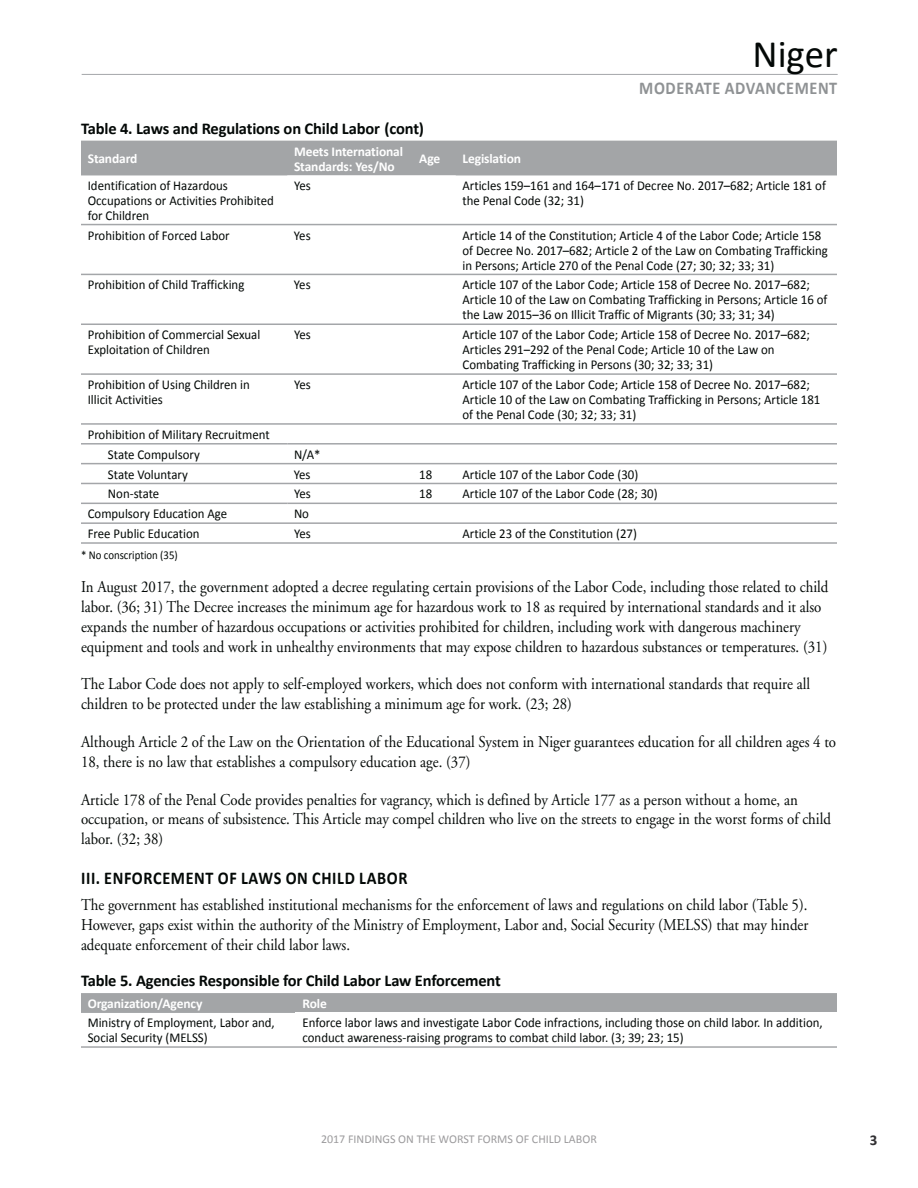
<style>
.page{position:relative;width:918px;height:1188px;background:#fff}
.page>*{position:absolute;margin:0;border:0;box-sizing:border-box;transform-origin:0 0}
.t1{font:39px "Calibri";color:#030806}
.t2{font:700 18px "Calibri";letter-spacing:.04em;color:#030806;scale:.9 1}
.t3{font:700 18px "Calibri";letter-spacing:.04em;color:#8f9294;scale:.9 1}
.t4{font:16.5px/19.8px "Adobe Garamond";color:#030806;scale:.9 1}
.t5{font:700 16.5px "Calibri";letter-spacing:-.01em;color:#030806}
.t6{font:700 15px "Calibri";color:#313033}
.t7{font:13.5px/15px "Calibri";color:#030806;scale:.95 1}
.t8{font:700 13.5px/15px "Calibri";letter-spacing:-.01em;color:#fff}
.t9{font:12px "Calibri";color:#9c9b9d}
.t10{font:12px "Calibri";color:#030806;scale:.9 1}
</style>
<div class="page">
<hr style="left:82px;top:74px;width:756px;height:1px;background:#a4a6a9">
<svg style="left:81px;top:140px;width:756px;height:363px"></svg>
<div style="left:81px;top:141px;width:756px;height:34px;background:#a3a5a7"></div>
<svg style="left:287px;top:175px;width:169px;height:328px"></svg>
<hr style="left:81px;top:224px;width:756px;height:1px;background:#a4a6a9">
<hr style="left:81px;top:274px;width:756px;height:1px;background:#a4a6a9">
<hr style="left:81px;top:324px;width:756px;height:1px;background:#a4a6a9">
<hr style="left:81px;top:373px;width:756px;height:2px;background:#a4a6a9">
<hr style="left:81px;top:423px;width:756px;height:2px;background:#a4a6a9">
<hr style="left:287px;top:443px;width:550px;height:2px;background:#a4a6a9">
<hr style="left:81px;top:463px;width:756px;height:1px;background:#a4a6a9">
<hr style="left:81px;top:483px;width:756px;height:1px;background:#a4a6a9">
<hr style="left:287px;top:503px;width:550px;height:1px;background:#a4a6a9">
<hr style="left:81px;top:522px;width:756px;height:2px;background:#a4a6a9">
<hr style="left:81px;top:542px;width:756px;height:2px;background:#a4a6a9">
<hr style="left:81px;top:443px;width:206px;height:2px;background:#a4a6a9">
<hr style="left:81px;top:503px;width:206px;height:1px;background:#a4a6a9">
<div style="left:81px;top:993px;width:756px;height:20px;background:#a3a5a7"></div>
<hr style="left:81px;top:1046px;width:756px;height:2px;background:#a4a6a9">
<h1 class="t1" style="left:753px;top:38px;width:87px">Niger</h1>
<h2 class="t3" style="left:639px;top:81px;width:222px">MODERATE ADVANCEMENT</h2>
<p class="t5" style="left:81px;top:122px;width:345px">Table 4. Laws and Regulations on Child Labor (cont)</p>
<p class="t8" style="left:88px;top:152px;width:51px">Standard</p>
<p class="t8" style="left:294px;top:145px;width:111px">Meets International<br>Standards: Yes/No</p>
<p class="t8" style="left:419px;top:152px;width:22px">Age</p>
<p class="t8" style="left:463px;top:152px;width:60px">Legislation</p>
<p class="t7" style="left:88px;top:179px;width:197px">Identification of Hazardous<br>Occupations or Activities Prohibited for Children</p>
<p class="t7" style="left:294px;top:179px;width:19px">Yes</p>
<p class="t7" style="left:463px;top:179px;width:384px">Articles 159–161 and 164–171 of Decree No. 2017–682; Article 181 of the Penal Code (32; 31)</p>
<p class="t7" style="left:88px;top:229px;width:151px">Prohibition of Forced Labor</p>
<p class="t7" style="left:294px;top:229px;width:19px">Yes</p>
<p class="t7" style="left:462px;top:229px;width:386px">Article 14 of the Constitution; Article 4 of the Labor Code; Article 158 of Decree No. 2017–682; Article 2 of the Law on Combating Trafficking in Persons; Article 270 of the Penal Code (27; 30; 32; 33; 31)</p>
<p class="t7" style="left:88px;top:279px;width:166px">Prohibition of Child Trafficking</p>
<p class="t7" style="left:294px;top:279px;width:19px">Yes</p>
<p class="t7" style="left:462px;top:279px;width:386px">Article 107 of the Labor Code; Article 158 of Decree No. 2017–682;<br>Article 10 of the Law on Combating Trafficking in Persons; Article 16 of the Law 2015–36 on Illicit Traffic of Migrants (30; 33; 31; 34)</p>
<p class="t7" style="left:88px;top:328px;width:183px">Prohibition of Commercial Sexual<br>Exploitation of Children</p>
<p class="t7" style="left:294px;top:328px;width:19px">Yes</p>
<p class="t7" style="left:463px;top:328px;width:367px">Article 107 of the Labor Code; Article 158 of Decree No. 2017–682;<br>Articles 291–292 of the Penal Code; Article 10 of the Law on<br>Combating Trafficking in Persons (30; 32; 33; 31)</p>
<p class="t7" style="left:88px;top:378px;width:172px">Prohibition of Using Children in<br>Illicit Activities</p>
<p class="t7" style="left:294px;top:378px;width:19px">Yes</p>
<p class="t7" style="left:463px;top:378px;width:378px">Article 107 of the Labor Code; Article 158 of Decree No. 2017–682;<br>Article 10 of the Law on Combating Trafficking in Persons; Article 181 of the Penal Code (30; 32; 33; 31)</p>
<p class="t7" style="left:108px;top:426px;width:172px;line-height:19.8px;text-indent:-20px">Prohibition of Military Recruitment<br>State Compulsory</p>
<p class="t7" style="left:294px;top:448px;width:29px">N/A*</p>
<p class="t7" style="left:108px;top:468px;width:86px">State Voluntary</p>
<p class="t7" style="left:294px;top:468px;width:19px">Yes</p>
<p class="t7" style="left:419px;top:468px;width:15px">18</p>
<p class="t7" style="left:462px;top:468px;width:187px">Article 107 of the Labor Code (30)</p>
<p class="t7" style="left:108px;top:488px;width:55px">Non-state</p>
<p class="t7" style="left:294px;top:488px;width:19px">Yes</p>
<p class="t7" style="left:419px;top:488px;width:15px">18</p>
<p class="t7" style="left:463px;top:488px;width:207px">Article 107 of the Labor Code (28; 30)</p>
<p class="t7" style="left:88px;top:507px;width:148px">Compulsory Education Age</p>
<p class="t7" style="left:294px;top:507px;width:17px">No</p>
<p class="t7" style="left:88px;top:527px;width:119px">Free Public Education</p>
<p class="t7" style="left:294px;top:527px;width:19px">Yes</p>
<p class="t7" style="left:463px;top:527px;width:185px">Article 23 of the Constitution (27)</p>
<p class="t10" style="left:81px;top:550px;width:109px">* No conscription (35)</p>
<p class="t4" style="left:81px;top:579px;width:832px">In August 2017, the government adopted a decree regulating certain provisions of the Labor Code, including those related to child labor. (36; 31) The Decree increases the minimum age for hazardous work to 18 as required by international standards and it also expands the number of hazardous occupations or activities prohibited for children, including work with dangerous machinery equipment and tools and work in unhealthy environments that may expose children to hazardous substances or temperatures. (31)</p>
<p class="t4" style="left:81px;top:676px;width:812px">The Labor Code does not apply to self-employed workers, which does not conform with international standards that require all children to be protected under the law establishing a minimum age for work. (23; 28)</p>
<p class="t4" style="left:81px;top:733px;width:841px">Although Article 2 of the Law on the Orientation of the Educational System in Niger guarantees education for all children ages 4 to<br>18, there is no law that establishes a compulsory education age. (37)</p>
<p class="t4" style="left:81px;top:791px;width:835px">Article 178 of the Penal Code provides penalties for vagrancy, which is defined by Article 177 as a person without a home, an occupation, or means of subsistence. This Article may compel children who live on the streets to engage in the worst forms of child labor. (32; 38)</p>
<h2 class="t2" style="left:81px;top:870px;width:364px">III. ENFORCEMENT OF LAWS ON CHILD LABOR</h2>
<p class="t4" style="left:81px;top:897px;width:810px;text-align:justify">The government has established institutional mechanisms for the enforcement of laws and regulations on child labor (Table 5).<br>However, gaps exist within the authority of the Ministry of Employment, Labor and, Social Security (MELSS) that may hinder adequate enforcement of their child labor laws.</p>
<p class="t5" style="left:81px;top:974px;width:421px">Table 5. Agencies Responsible for Child Labor Law Enforcement</p>
<p class="t8" style="left:88px;top:997px;width:116px">Organization/Agency</p>
<p class="t8" style="left:303px;top:997px;width:26px">Role</p>
<p class="t7" style="left:88px;top:1016px;width:198px">Ministry of Employment, Labor and,<br>Social Security (MELSS)</p>
<p class="t7" style="left:303px;top:1016px;width:549px">Enforce labor laws and investigate Labor Code infractions, including those on child labor. In addition, conduct awareness-raising programs to combat child labor. (3; 39; 23; 15)</p>
<p class="t9" style="left:321px;top:1134px;width:277px">2017 FINDINGS ON THE WORST FORMS OF CHILD LABOR</p>
<p class="t6" style="left:870px;top:1134px;width:9px">3</p>
</div>
